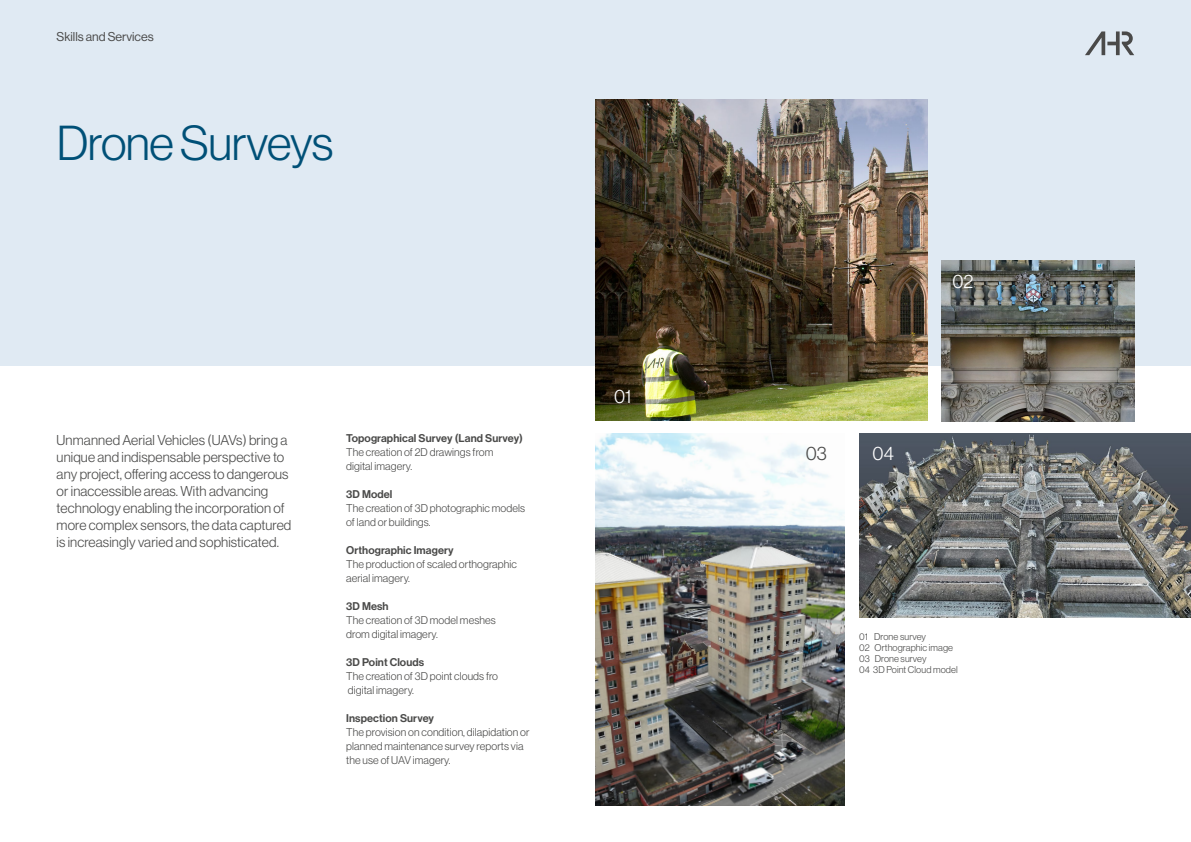
<style>
.page{position:relative;width:1191px;height:842px;background:#fff}
.page>*{position:absolute;margin:0;border:0;box-sizing:border-box;transform-origin:0 0}
.t1{font:48px "N Haas Grotesk DS Pro 45 Lt";letter-spacing:-.01em;color:#005077}
.t2{font:19px "N Haas Grotesk DS Pro 45 Lt";color:#fff}
.t3{font:19px "N Haas Grotesk DS Pro 45 Lt";color:#4a4a49}
.t4{font:14px/17px "N Haas Grotesk DS Pro 45 Lt";letter-spacing:.01em;color:#4a4a49}
.t5{font:12.5px "N Haas Grotesk DS Pro 55 Rg";color:#4a4a49}
.t6{font:11px/14px "N Haas Grotesk DS Pro 45 Lt";letter-spacing:.01em;color:#4a4a49}
.t7{font:11px "N Haas Grotesk DS Pro 65 Md";letter-spacing:.01em;color:#4a4a49}
.t8{font:9.6px/11px "N Haas Grotesk DS Pro 45 Lt";letter-spacing:.01em;color:#4a4a49}
</style>
<div class="page">
<div style="left:0;top:0;width:1191px;height:366px;background:#e0eaf3"></div>
<svg style="left:1085px;top:31px;width:49px;height:24px"></svg>
<img style="left:596px;top:99px;width:331px;height:322px">
<img style="left:596px;top:434px;width:249px;height:371px">
<img style="left:859px;top:434px;width:332px;height:184px">
<img style="left:941px;top:260px;width:193px;height:161px">
<p class="t5" style="left:57px;top:29px;width:99px">Skills and Services</p>
<h1 class="t1" style="left:57px;top:116px;width:278px">Drone Surveys</h1>
<p class="t4" style="left:57px;top:431px;width:236px">Unmanned Aerial Vehicles (UAVs) bring a unique and indispensable perspective to any project, offering access to dangerous or inaccessible areas. With advancing technology enabling the incorporation of more complex sensors, the data captured is increasingly varied and sophisticated.</p>
<p class="t7" style="left:346px;top:432px;width:178px">Topographical Survey (Land Survey)</p>
<p class="t6" style="left:346px;top:445px;width:149px">The creation of 2D drawings from digital imagery.</p>
<p class="t7" style="left:346px;top:488px;width:48px">3D Model</p>
<p class="t6" style="left:346px;top:501px;width:180px">The creation of 3D photographic models of land or buildings.</p>
<p class="t7" style="left:346px;top:544px;width:109px">Orthographic Imagery</p>
<p class="t6" style="left:346px;top:557px;width:172px">The production of scaled orthographic aerial imagery.</p>
<p class="t7" style="left:346px;top:600px;width:44px">3D Mesh</p>
<p class="t6" style="left:346px;top:613px;width:151px">The creation of 3D model meshes drom digital imagery.</p>
<p class="t7" style="left:346px;top:656px;width:79px">3D Point Clouds</p>
<p class="t6" style="left:346px;top:669px;width:153px">The creation of 3D point clouds fro digital imagery.</p>
<p class="t7" style="left:346px;top:712px;width:89px">Inspection Survey</p>
<p class="t6" style="left:346px;top:725px;width:185px">The provision on condition, dilapidation or planned maintenance survey reports via the use of UAV imagery.</p>
<h2 class="t2" style="left:614px;top:386px;width:19px">01</h2>
<h2 class="t2" style="left:952px;top:271px;width:23px">02</h2>
<h2 class="t3" style="left:805px;top:442px;width:23px">03</h2>
<h2 class="t2" style="left:872px;top:442px;width:23px">04</h2>
<p class="t8" style="left:859px;top:631px;width:100px">01 Drone survey<br>02 Orthographic image<br>03 Drone survey<br>04 3D Point Cloud model</p>
</div>
